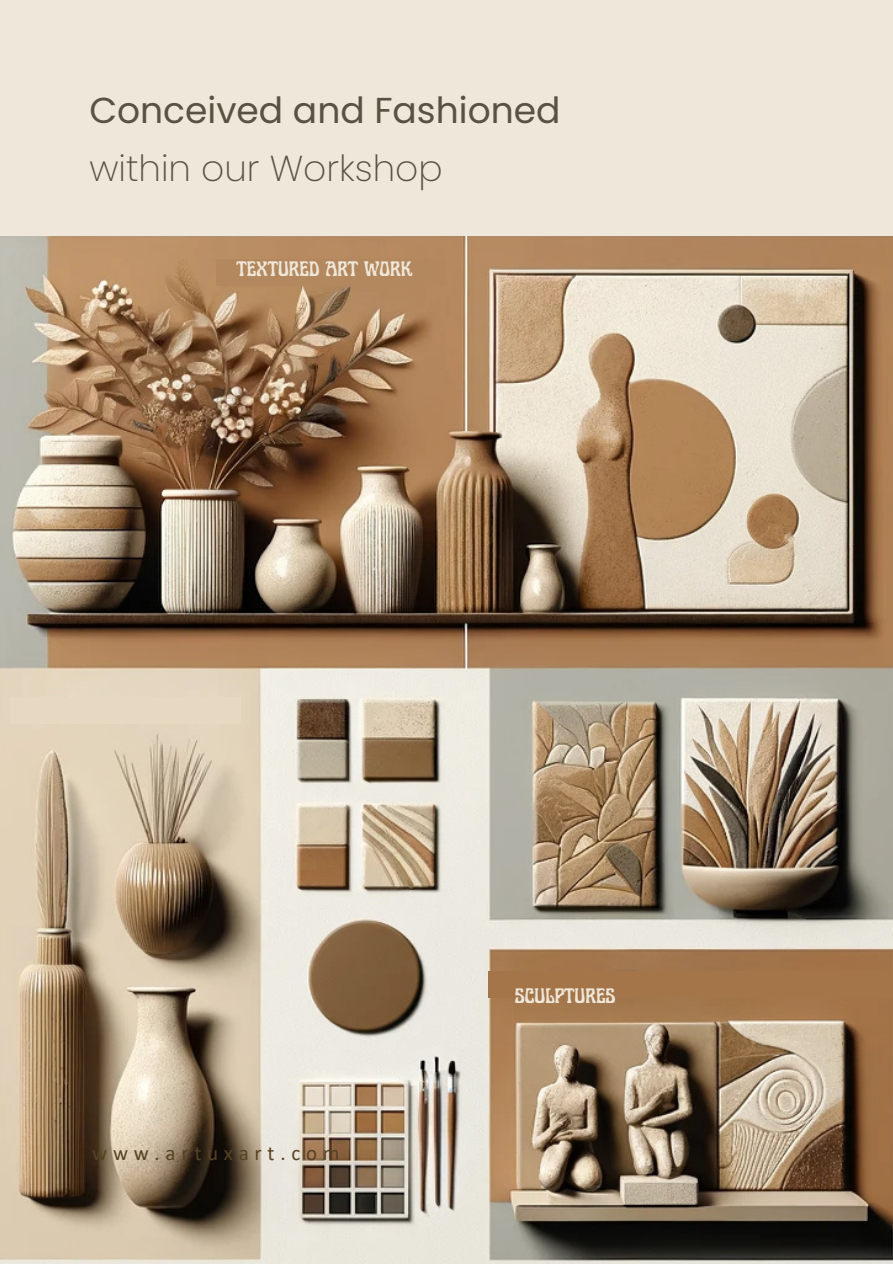
<style>
.page{position:relative;width:893px;height:1264px;background:#fff}
.page>*{position:absolute;margin:0;border:0;box-sizing:border-box;transform-origin:0 0}
.t1{font:36px "Poppins";color:#595142}
.t2{font:200 36px "Poppins";color:#595142}
.t3{font:21px "Art Nuvo Ultra Rough";color:#efe8da}
.t4{font:21px "Calibri";letter-spacing:.275em;color:#574222}
</style>
<div class="page">
<div style="left:0;top:0;width:892px;height:1263px;background:#efe8da"></div>
<img style="left:0;top:237px;width:892px;height:1026px">
<div style="left:216px;top:259px;width:230px;height:26px;background:#b3885e"></div>
<div style="left:10px;top:697px;width:230px;height:27px;background:#e6d8c1"></div>
<div style="left:488px;top:971px;width:404px;height:27px;background:#a47549"></div>
<p class="t1" style="left:89px;top:85px;width:472px">Conceived and Fashioned</p>
<p class="t2" style="left:89px;top:143px;width:355px">within our Workshop</p>
<p class="t3" style="left:236px;top:260px;width:177px">TEXTURED ART WORK</p>
<p class="t4" style="left:92px;top:1143px;width:249px">www.artuxart.com</p>
<p class="t3" style="left:515px;top:987px;width:102px">SCULPTURES</p>
</div>
